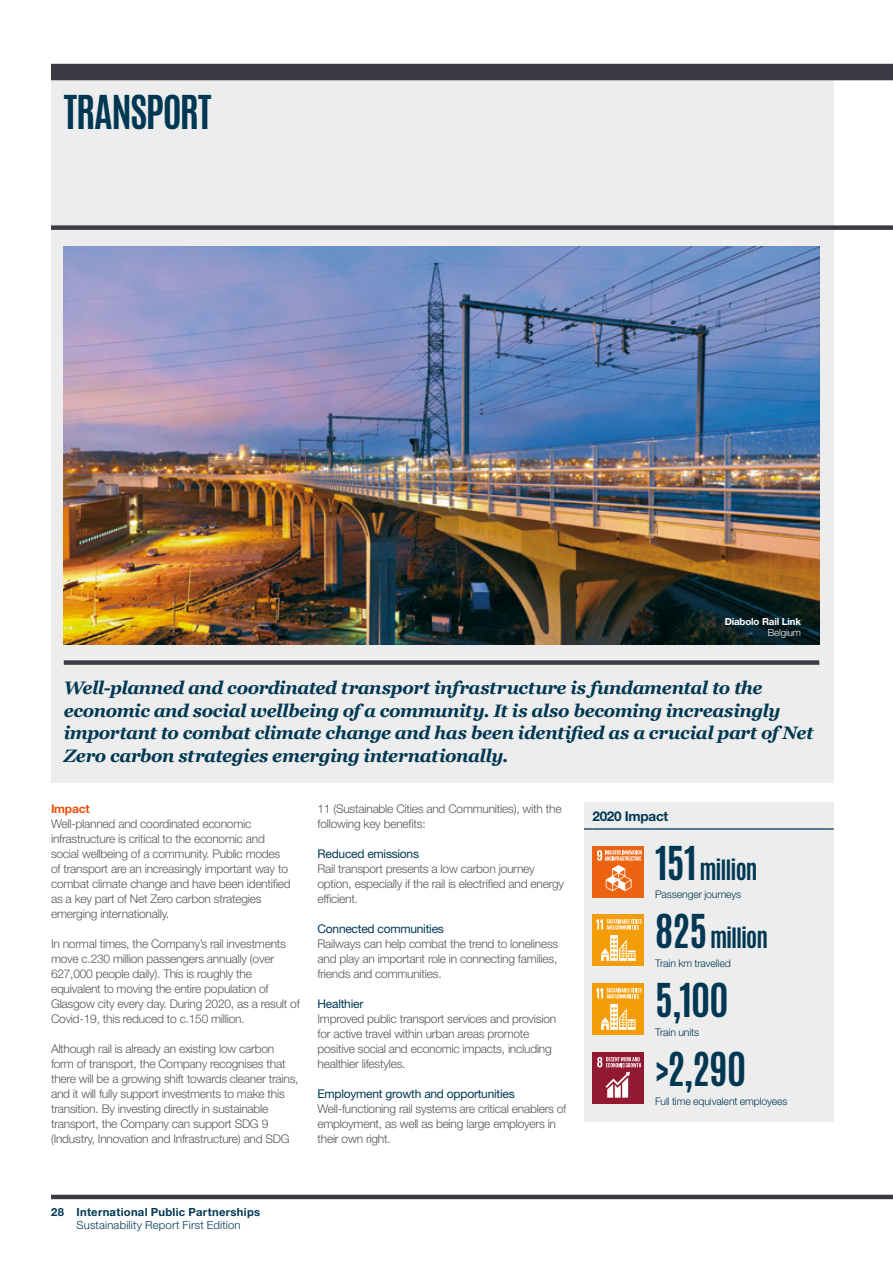
<style>
.page{position:relative;width:893px;height:1263px;background:#fff}
.page>*{position:absolute;margin:0;border:0;box-sizing:border-box;transform-origin:0 0}
.t1{font:700 39px "Antonio";letter-spacing:-.03em;color:#003853}
.t2{font:700 23.4px "Antonio";letter-spacing:-.045em;color:#003853}
.t3{font:italic 700 18px/22.5px "Georgia";letter-spacing:-.025em;color:#003853}
.t4{font:700 13.5px "Helvetica Neue LT Std";letter-spacing:-.02em;color:#003853}
.t5{font:300 12px/15px "Helvetica Neue LT Std";letter-spacing:-.02em;color:#575756}
.t6{font:12px "Helvetica Neue LT Std";letter-spacing:-.02em;color:#003853}
.t7{font:700 12px "Helvetica Neue LT Std";letter-spacing:-.02em;color:#e94e0f}
.t8{font:700 11.25px "Helvetica Neue LT Std";letter-spacing:.025em;color:#003853}
.t9{font:300 11.25px "Helvetica Neue LT Std";letter-spacing:.015em;color:#003853}
.t10{font:300 10.5px "Helvetica Neue LT Std";letter-spacing:-.01em;color:#003853}
.t11{font:700 9.75px "Helvetica Neue LT Std";letter-spacing:-.015em;color:#fff}
.t12{font:300 9.75px "Helvetica Neue LT Std";letter-spacing:-.015em;color:#fff}
.s1{font-size:39px}
</style>
<div class="page">
<div style="left:51px;top:80px;width:782px;height:703px;background:#ededed"></div>
<div style="left:51px;top:225px;width:842px;height:5px;background:#3b3c43"></div>
<div style="left:51px;top:64px;width:842px;height:16px;background:#3b3c43"></div>
<hr style="left:51px;top:1195px;width:842px;height:4px;background:#3b3c43">
<div style="left:64px;top:660px;width:755px;height:5px;background:#3b3c43"></div>
<img style="left:64px;top:247px;width:755px;height:398px">
<div style="left:584px;top:802px;width:249px;height:320px;background:#ededed"></div>
<svg style="left:584px;top:828px;width:8px;height:2px"></svg>
<hr style="left:592px;top:828px;width:63px;height:2px;background:#21536e">
<hr style="left:655px;top:828px;width:170px;height:2px;background:#21536e">
<svg style="left:825px;top:828px;width:9px;height:2px"></svg>
<div style="left:592px;top:846px;width:51px;height:51px;background:#ec6411"></div>
<svg style="left:597px;top:850px;width:45px;height:41px"></svg>
<div style="left:592px;top:915px;width:51px;height:51px;background:#f59d08"></div>
<svg style="left:601px;top:935px;width:35px;height:26px"></svg>
<svg style="left:596px;top:919px;width:46px;height:10px"></svg>
<div style="left:592px;top:984px;width:51px;height:51px;background:#f59d08"></div>
<svg style="left:601px;top:1004px;width:35px;height:26px"></svg>
<svg style="left:596px;top:988px;width:46px;height:10px"></svg>
<div style="left:592px;top:1053px;width:51px;height:51px;background:#931831"></div>
<svg style="left:597px;top:1057px;width:44px;height:41px"></svg>
<h1 class="t1" style="left:64px;top:83px;width:149px">TRANSPORT</h1>
<p class="t11" style="left:725px;top:615px;width:78px">Diabolo Rail Link</p>
<p class="t12" style="left:768px;top:627px;width:35px">Belgium</p>
<p class="t3" style="left:64px;top:676px;width:751px">Well-planned and coordinated transport infrastructure is fundamental to the economic and social wellbeing of a community. It is also becoming increasingly important to combat climate change and has been identified as a crucial part of Net Zero carbon strategies emerging internationally.</p>
<p class="t7" style="left:51px;top:801px;width:40px">Impact</p>
<p class="t5" style="left:51px;top:816px;width:241px">Well-planned and coordinated economic infrastructure is critical to the economic and social wellbeing of a community. Public modes of transport are an increasingly important way to combat climate change and have been identified as a key part of Net Zero carbon strategies emerging internationally.</p>
<p class="t5" style="left:51px;top:936px;width:250px">In normal times, the Company’s rail investments move c.230 million passengers annually (over 627,000 people daily). This is roughly the equivalent to moving the entire population of Glasgow city every day. During 2020, as a result of Covid-19, this reduced to c.150 million.</p>
<p class="t5" style="left:51px;top:1041px;width:249px">Although rail is already an existing low carbon form of transport, the Company recognises that there will be a growing shift towards cleaner trains, and it will fully support investments to make this transition. By investing directly in sustainable transport, the Company can support SDG 9 (Industry, Innovation and Infrastructure) and SDG</p>
<p class="t5" style="left:317px;top:801px;width:246px">11 (Sustainable Cities and Communities), with the following key benefits:</p>
<p class="t6" style="left:317px;top:846px;width:103px">Reduced emissions</p>
<p class="t5" style="left:317px;top:861px;width:248px">Rail transport presents a low carbon journey option, especially if the rail is electrified and energy efficient.</p>
<p class="t6" style="left:317px;top:921px;width:128px">Connected communities</p>
<p class="t5" style="left:317px;top:936px;width:242px;text-align:justify">Railways can help combat the trend to loneliness and play an important role in connecting families, friends and communities.</p>
<p class="t6" style="left:317px;top:996px;width:47px">Healthier</p>
<p class="t5" style="left:317px;top:1011px;width:240px">Improved public transport services and provision for active travel within urban areas promote positive social and economic impacts, including healthier lifestyles.</p>
<p class="t6" style="left:317px;top:1086px;width:199px">Employment growth and opportunities</p>
<p class="t5" style="left:317px;top:1101px;width:250px">Well-functioning rail systems are critical enablers of employment, as well as being large employers in their own right.</p>
<p class="t8" style="left:51px;top:1205px;width:14px">28</p>
<p class="t8" style="left:77px;top:1205px;width:185px">International Public Partnerships</p>
<p class="t9" style="left:77px;top:1218px;width:166px">Sustainability Report First Edition</p>
<p class="t4" style="left:592px;top:807px;width:77px">2020 Impact</p>
<h2 class="t2" style="left:655px;top:852px;width:104px"><span class="s1">151</span> million</h2>
<p class="t10" style="left:655px;top:888px;width:88px">Passenger journeys</p>
<h2 class="t2" style="left:655px;top:921px;width:114px"><span class="s1">825</span> million</h2>
<p class="t10" style="left:655px;top:957px;width:77px">Train km travelled</p>
<h1 class="t1" style="left:655px;top:971px;width:75px">5,100</h1>
<p class="t10" style="left:655px;top:1025px;width:45px">Train units</p>
<h1 class="t1" style="left:655px;top:1040px;width:93px">&gt;2,290</h1>
<p class="t10" style="left:655px;top:1094px;width:134px">Full time equivalent employees</p>
</div>
